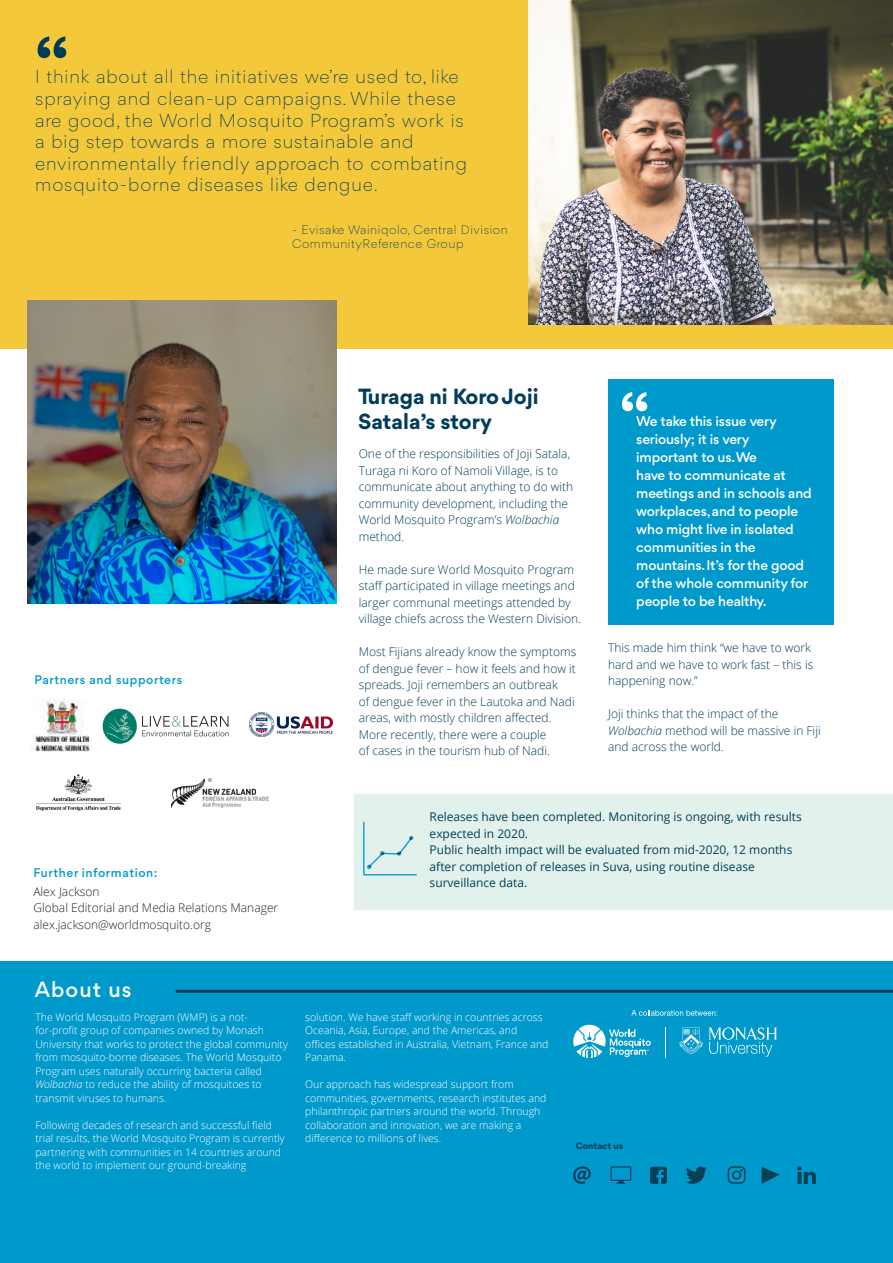
<style>
.page{position:relative;width:893px;height:1263px;background:#fff}
.page>*{position:absolute;margin:0;border:0;box-sizing:border-box;transform-origin:0 0}
.t1{font:700 63px "Gordita";color:#003b57}
.t2{font:700 55.5px "Gordita";color:#fff}
.t3{font:700 21px/25.5px "Gordita";color:#013c58}
.t4{font:500 21px "Gordita";letter-spacing:.05em;color:#fff}
.t5{font:300 18px/21.6px "Gordita";letter-spacing:.05em;color:#013c58}
.t6{font:500 13.5px/18px "Gordita";letter-spacing:-.01em;color:#fff}
.t7{font:300 12px/16.5px "Open Sans";color:#013c58}
.t8{font:12px/16.5px "Open Sans";color:#024059}
.t9{font:300 12px "Open Sans";color:#231f20}
.t10{font:300 12px/14.4px "Gordita";letter-spacing:.05em;color:#013c58}
.t11{font:500 12px "Gordita";letter-spacing:.05em;color:#09c}
.t12{font:300 10.5px/13.5px "Open Sans";color:#fff}
.WMP_heading{font:700 9px "Gordita";color:#003b57}
.s1{font-style:italic}
</style>
<div class="page">
<div style="left:0;top:0;width:893px;height:349px;background:#f3c83a"></div>
<div style="left:0;top:961px;width:893px;height:302px;background:#09c"></div>
<hr style="left:177px;top:990px;width:716px;height:3px;background:#013c58">
<img style="left:31px;top:700px;width:59px;height:52px">
<img style="left:102px;top:708px;width:127px;height:36px">
<img style="left:36px;top:774px;width:84px;height:36px">
<img style="left:172px;top:779px;width:97px;height:29px">
<img style="left:249px;top:712px;width:83px;height:25px">
<img style="left:529px;top:0;width:364px;height:324px">
<img style="left:27px;top:300px;width:309px;height:304px">
<div style="left:608px;top:379px;width:225px;height:246px;background:#09c"></div>
<svg style="left:631px;top:1010px;width:86px;height:6px"></svg>
<hr style="left:665px;top:1027px;width:1px;height:31px;background:#fff">
<svg style="left:573px;top:1025px;width:78px;height:33px"></svg>
<svg style="left:709px;top:1027px;width:68px;height:29px"></svg>
<svg style="left:679px;top:1027px;width:24px;height:27px"></svg>
<svg style="left:728px;top:1166px;width:17px;height:18px"></svg>
<svg style="left:686px;top:1166px;width:21px;height:18px"></svg>
<svg style="left:650px;top:1167px;width:17px;height:17px"></svg>
<svg style="left:761px;top:1167px;width:19px;height:17px"></svg>
<svg style="left:797px;top:1166px;width:19px;height:18px"></svg>
<svg style="left:573px;top:1166px;width:18px;height:18px"></svg>
<svg style="left:611px;top:1166px;width:20px;height:18px"></svg>
<div style="left:354px;top:794px;width:539px;height:116px;background:#e2f1ec"></div>
<svg style="left:363px;top:822px;width:54px;height:53px"></svg>
<p class="t1" style="left:35px;top:13px;width:36px">“</p>
<p class="t5" style="left:35px;top:65px;width:425px">I think about all the initiatives we’re used to, like</p>
<p class="t5" style="left:35px;top:87px;width:430px">spraying and clean-up campaigns. While these are good, the World Mosquito Program’s work is a big step towards a more sustainable and</p>
<p class="t5" style="left:35px;top:152px;width:433px">environmentally friendly approach to combating</p>
<p class="t5" style="left:35px;top:173px;width:344px">mosquito-borne diseases like dengue.</p>
<p class="t10" style="left:292px;top:222px;width:217px">- Evisake Wainiqolo, Central Division<br>CommunityReference Group</p>
<p class="t11" style="left:35px;top:671px;width:149px">Partners and supporters</p>
<p class="t11" style="left:33px;top:865px;width:126px">Further information:</p>
<p class="t9" style="left:33px;top:883px;width:68px">Alex Jackson</p>
<p class="t9" style="left:33px;top:900px;width:246px">Global Editorial and Media Relations Manager</p>
<p class="t9" style="left:33px;top:916px;width:179px">alex.jackson@worldmosquito.org</p>
<p class="t4" style="left:35px;top:975px;width:98px">About us</p>
<p class="t3" style="left:358px;top:383px;width:182px">Turaga ni Koro Joji<br>Satala’s story</p>
<p class="t7" style="left:359px;top:445px;width:216px">One of the responsibilities of Joji Satala, Turaga ni Koro of Namoli Village, is to communicate about anything to do with community development, including the World Mosquito Program’s <span class="s1">Wolbachia </span>method.</p>
<p class="t7" style="left:359px;top:561px;width:218px;text-align:justify">He made sure World Mosquito Program staff participated in village meetings and larger communal meetings attended by</p>
<p class="t7" style="left:359px;top:610px;width:224px">village chiefs across the Western Division.</p>
<p class="t7" style="left:359px;top:643px;width:219px;text-align:justify">Most Fijians already know the symptoms of dengue fever – how it feels and how it spreads. Joji remembers an outbreak</p>
<p class="t7" style="left:359px;top:693px;width:217px">of dengue fever in the Lautoka and Nadi areas, with mostly children affected.</p>
<p class="t7" style="left:359px;top:726px;width:193px">More recently, there were a couple of cases in the tourism hub of Nadi.</p>
<p class="t2" style="left:620px;top:372px;width:32px">“</p>
<p class="t6" style="left:636px;top:412px;width:177px">We take this issue very seriously; it is very important to us.We<br>have to communicate at meetings and in schools and workplaces, and to people who might live in isolated</p>
<p class="t6" style="left:636px;top:538px;width:173px">communities in the mountains. It’s for the good of the whole community for people to be healthy.</p>
<p class="t7" style="left:608px;top:639px;width:207px">This made him think “we have to work hard and we have to work fast – this is happening now.”</p>
<p class="t7" style="left:608px;top:705px;width:214px">Joji thinks that the impact of the<br><span class="s1">Wolbachia</span> method will be massive in Fiji and across the world.</p>
<p class="t8" style="left:430px;top:808px;width:374px">Releases have been completed. Monitoring is ongoing, with results expected in 2020.</p>
<p class="t8" style="left:430px;top:841px;width:364px">Public health impact will be evaluated from mid-2020, 12 months after completion of releases in Suva, using routine disease surveillance data.</p>
<p class="t12" style="left:35px;top:1010px;width:254px">The World Mosquito Program (WMP) is a not&shy;for-profit group of companies owned by Monash University that works to protect the global community from mosquito-borne diseases. The World Mosquito Program uses naturally occurring bacteria called <span class="s1">Wolbachia</span> to reduce the ability of mosquitoes to transmit viruses to humans.</p>
<p class="t12" style="left:35px;top:1118px;width:251px">Following decades of research and successful field trial results, the World Mosquito Program is currently partnering with communities in 14 countries around the world to implement our ground-breaking</p>
<p class="t12" style="left:305px;top:1010px;width:245px">solution. We have staff working in countries across Oceania, Asia, Europe, and the Americas, and offices established in Australia, Vietnam, France and Panama.</p>
<p class="t12" style="left:305px;top:1077px;width:243px">Our approach has widespread support from communities, governments, research institutes and philanthropic partners around the world. Through collaboration and innovation, we are making a difference to millions of lives.</p>
<p class="WMP_heading" style="left:576px;top:1139px;width:49px">Contact us</p>
</div>
